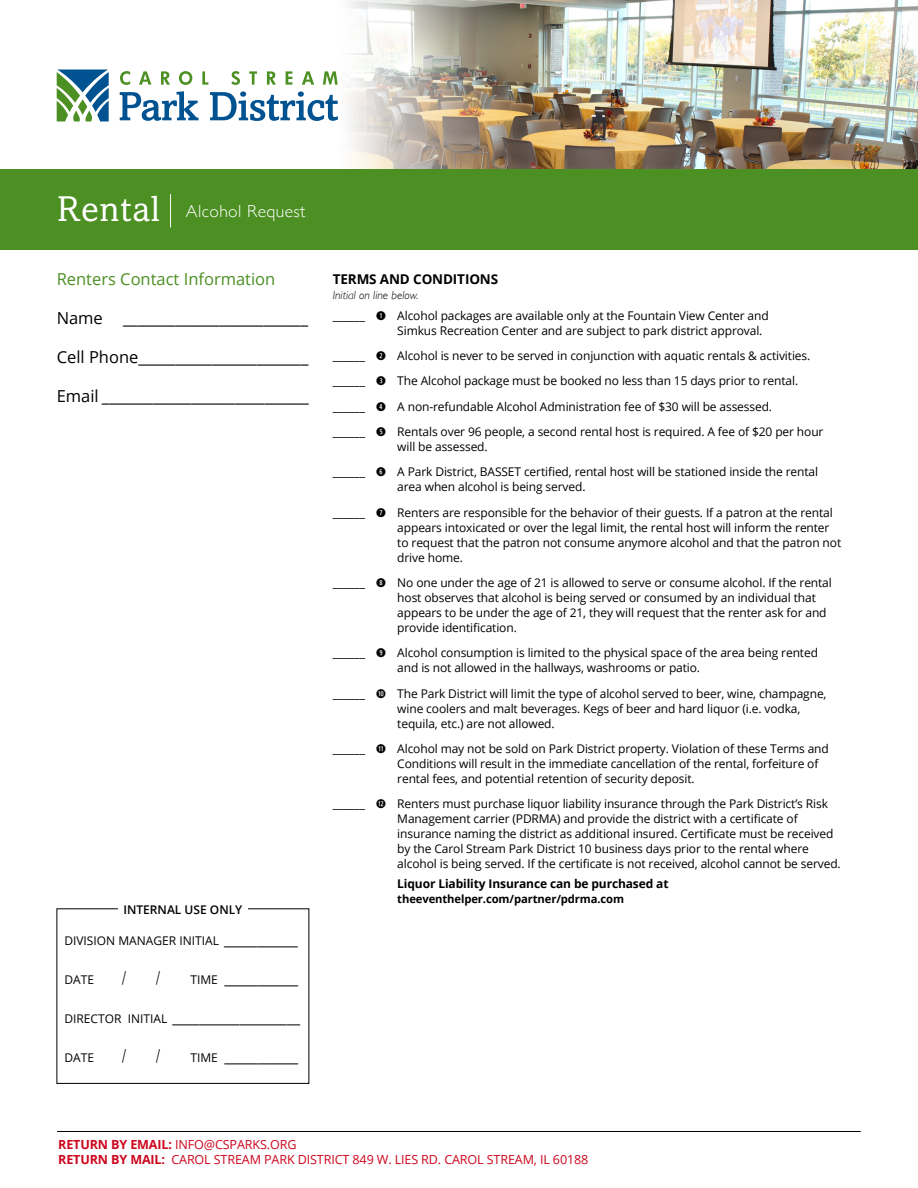
<style>
.page{position:relative;width:918px;height:1188px;background:#fff}
.page>*{position:absolute;margin:0;border:0;box-sizing:border-box;transform-origin:0 0}
.t1{font:36px "Amasis MT Pro";letter-spacing:.025em;color:#fff}
.t2{font:18.9px "Myriad Pro";color:#000;scale:.6 1}
.t3{font:300 17.4px "Gill Sans";letter-spacing:.025em;color:#fff}
.t4{font:16.5px "Open Sans";color:#000}
.t5{font:16.5px "Open Sans";color:#4c8f22}
.t6{font:15px "Open Sans";color:#000}
.t7{font:700 13.5px "Open Sans";letter-spacing:-.01em;color:#000}
.t8{font:12.6px/15.1px "Open Sans";letter-spacing:-.01em;color:#cd071e}
.t9{font:12px/15px "Open Sans";letter-spacing:-.01em;color:#000}
.t10{font:700 12px "Open Sans";letter-spacing:-.01em;color:#000}
.t11{font:600 12px "Open Sans";color:#000}
.t12{font:italic 300 11.85px "Gill Sans";color:#000}
.t13{font:700 11.25px "Open Sans";letter-spacing:-.01em;color:#000}
.s1{font-size:15px}
.s2{font-size:12px}
.s3{font-family:"Combi Numerals";font-weight:700}
.s4{font-weight:700}
</style>
<div class="page">
<img style="left:349px;top:0;width:569px;height:169px">
<div style="left:0;top:169px;width:918px;height:81px;background:#4c8f22"></div>
<hr style="left:170px;top:194px;width:1px;height:34px;background:#fff">
<div style="left:57px;top:909px;width:252px;height:175px;border:1px solid #000"></div>
<div style="left:118px;top:904px;width:130px;height:20px;background:#fff"></div>
<hr style="left:57px;top:1131px;width:804px;height:1px;background:#000">
<svg style="left:120px;top:71px;width:10px;height:14px"></svg>
<svg style="left:139px;top:71px;width:12px;height:14px"></svg>
<svg style="left:161px;top:71px;width:9px;height:14px"></svg>
<svg style="left:179px;top:71px;width:13px;height:14px"></svg>
<svg style="left:202px;top:71px;width:6px;height:14px"></svg>
<svg style="left:231px;top:71px;width:9px;height:14px"></svg>
<svg style="left:249px;top:71px;width:8px;height:14px"></svg>
<svg style="left:267px;top:71px;width:9px;height:14px"></svg>
<svg style="left:286px;top:71px;width:6px;height:14px"></svg>
<svg style="left:302px;top:71px;width:12px;height:14px"></svg>
<svg style="left:323px;top:71px;width:15px;height:14px"></svg>
<svg style="left:57px;top:70px;width:52px;height:52px"></svg>
<svg style="left:78px;top:99px;width:9px;height:16px"></svg>
<svg style="left:120px;top:91px;width:79px;height:30px"></svg>
<svg style="left:210px;top:91px;width:128px;height:30px"></svg>
<h1 class="t1" style="left:57px;top:188px;width:104px">Rental</h1>
<h3 class="t3" style="left:186px;top:197px;width:121px">Alcohol Request</h3>
<h3 class="t5" style="left:57px;top:267px;width:220px">Renters Contact Information</h3>
<h3 class="t4" style="left:57px;top:306px;width:253px">Name _________________________</h3>
<h3 class="t4" style="left:57px;top:345px;width:253px">Cell Phone_______________________</h3>
<h3 class="t4" style="left:57px;top:384px;width:254px">Email ____________________________</h3>
<p class="t11" style="left:123px;top:901px;width:120px">INTERNAL USE ONLY</p>
<p class="t9" style="left:64px;top:933px;width:235px">DIVISION MANAGER INITIAL <span class="s1">___________</span></p>
<p class="t9" style="left:64px;top:972px;width:31px">DATE</p>
<h2 class="t2" style="left:122px;top:966px;width:8px">/</h2>
<h2 class="t2" style="left:156px;top:966px;width:8px">/</h2>
<p class="t6" style="left:190px;top:968px;width:109px"><span class="s2">TIME</span> ___________</p>
<p class="t6" style="left:64px;top:1007px;width:237px"><span class="s2">DIRECTOR INITIAL</span> ___________________</p>
<p class="t9" style="left:64px;top:1050px;width:31px">DATE</p>
<h2 class="t2" style="left:122px;top:1044px;width:8px">/</h2>
<h2 class="t2" style="left:156px;top:1044px;width:8px">/</h2>
<p class="t6" style="left:190px;top:1046px;width:109px"><span class="s2">TIME</span> ___________</p>
<p class="t7" style="left:333px;top:269px;width:167px">TERMS AND CONDITIONS</p>
<p class="t12" style="left:333px;top:288px;width:87px">Initial on line below.</p>
<p class="t9" style="left:397px;top:308px;width:373px;text-indent:-64px">______ <span class="s3">Q</span> Alcohol packages are available only at the Fountain View Center and<br>Simkus Recreation Center and are subject to park district approval.</p>
<p class="t9" style="left:333px;top:343px;width:492px;line-height:25.3px">______ <span class="s3">W</span> Alcohol is never to be served in conjunction with aquatic rentals &amp; activities. ______ <span class="s3">E</span> The Alcohol package must be booked no less than 15 days prior to rental. ______ <span class="s3">R</span> A non-refundable Alcohol Administration fee of $30 will be assessed.<br>______ <span class="s3">T</span> Rentals over 96 people, a second rental host is required. A fee of $20 per hour</p>
<p class="t9" style="left:333px;top:434px;width:487px;line-height:25.3px;text-indent:64px">will be assessed.<br>______ <span class="s3">Y</span> A Park District, BASSET certified, rental host will be stationed inside the rental</p>
<p class="t9" style="left:333px;top:474px;width:502px;line-height:25.3px;text-indent:64px">area when alcohol is being served.<br>______ <span class="s3">U</span> Renters are responsible for the behavior of their guests. If a patron at the rental</p>
<p class="t9" style="left:397px;top:520px;width:445px">appears intoxicated or over the legal limit, the rental host will inform the renter to request that the patron not consume anymore alcohol and that the patron not drive home.</p>
<p class="t9" style="left:397px;top:575px;width:436px;text-indent:-64px">______ <span class="s3">I</span> No one under the age of 21 is allowed to serve or consume alcohol. If the rental host observes that alcohol is being served or consumed by an individual that appears to be under the age of 21, they will request that the renter ask for and provide identification.</p>
<p class="t9" style="left:397px;top:645px;width:422px;text-indent:-64px">______ <span class="s3">O</span> Alcohol consumption is limited to the physical space of the area being rented and is not allowed in the hallways, washrooms or patio.</p>
<p class="t9" style="left:397px;top:685px;width:431px;text-indent:-64px">______ <span class="s3">A</span> The Park District will limit the type of alcohol served to beer, wine, champagne, wine coolers and malt beverages. Kegs of beer and hard liquor (i.e. vodka, tequila, etc.) are not allowed.</p>
<p class="t9" style="left:397px;top:741px;width:433px;text-indent:-64px">______ <span class="s3">S</span> Alcohol may not be sold on Park District property. Violation of these Terms and<br>Conditions will result in the immediate cancellation of the rental, forfeiture of rental fees, and potential retention of security deposit.</p>
<p class="t9" style="left:397px;top:796px;width:445px;text-indent:-64px">______ <span class="s3">D</span> Renters must purchase liquor liability insurance through the Park District’s Risk Management carrier (PDRMA) and provide the district with a certificate of insurance naming the district as additional insured. Certificate must be received by the Carol Stream Park District 10 business days prior to the rental where alcohol is being served. If the certificate is not received, alcohol cannot be served.</p>
<p class="t10" style="left:397px;top:875px;width:273px">Liquor Liability Insurance can be purchased at</p>
<p class="t13" style="left:397px;top:891px;width:228px">theeventhelper.com/partner/pdrma.com</p>
<p class="t8" style="left:58px;top:1137px;width:532px"><span class="s4">RETURN BY EMAIL:</span> INFO@CSPARKS.ORG<br><span class="s4">RETURN BY MAIL:</span> CAROL STREAM PARK DISTRICT 849 W. LIES RD. CAROL STREAM, IL 60188</p>
</div>
